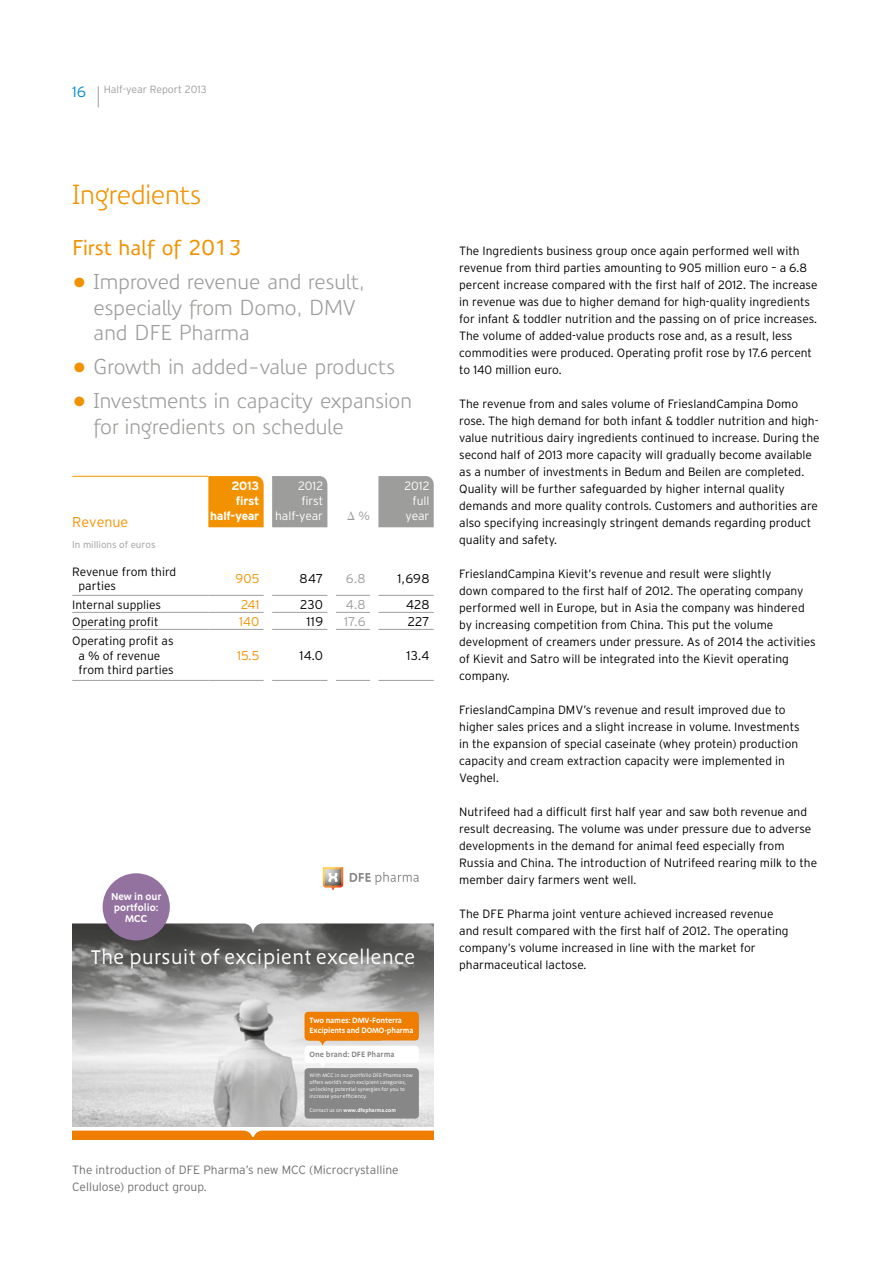
<style>
.page{position:relative;width:893px;height:1263px;background:#fff}
.page>*{position:absolute;margin:0;border:0;box-sizing:border-box;transform-origin:0 0}
.t1{font:27px "Precious Sans";letter-spacing:-.01em;color:#f39200}
.t2{font:21px/25.5px "Precious Sans";color:#9d9d9c}
.t3{font:500 21px "Precious Sans";color:#f39200}
.t4{font:20.55px "Megano LF";letter-spacing:.01em;color:#fff}
.t5{font:300 14.25px "Interstate";color:#f39200}
.t6{font:300 12.75px "Interstate";letter-spacing:.015em;color:#000}
.t7{font:300 12.75px "Interstate";color:#f39200}
.t8{font:300 12.75px "Interstate";color:#9d9d9c}
.t9{font:300 12px/17px "Interstate";color:#000}
.t10{font:300 12px/17px "Interstate";color:#706f6f}
.t11{font:300 12px/15px "Interstate";color:#fff;text-align:right}
.t12{font:700 12px/15px "Interstate";letter-spacing:-.02em;color:#fff;text-align:right}
.t13{font:300 12px "Interstate";color:#9d9d9c}
.t14{font:300 10.5px "Interstate";color:#9d9d9c}
.t15{font:600 10.35px/11.4px "Megano LF";color:#fff;text-align:center}
.t16{font:300 9.75px "Interstate";color:#9d9d9c}
.t17{font:600 7.95px/9.3px "Megano LF";letter-spacing:-.01em;color:#fff}
.t18{font:600 7.95px "Megano LF";letter-spacing:.01em;color:#878787}
.t19{font:5.25px/6.9px "Megano LF";letter-spacing:.01em;color:#fff}
.t20{font:600 5.25px "Megano LF";letter-spacing:.01em;color:#fff}
.s1{font-size:15px;color:#008bd2}
.s2{color:#f39200}
.s3{font-weight:400}
</style>
<div class="page">
<hr style="left:892px;top:0;width:1px;height:1263px;background:#ededed">
<img style="left:72px;top:933px;width:362px;height:194px">
<svg style="left:323px;top:867px;width:20px;height:23px"></svg>
<svg style="left:350px;top:872px;width:69px;height:13px"></svg>
<svg style="left:72px;top:914px;width:362px;height:19px"></svg>
<svg style="left:307px;top:1040px;width:76px;height:28px"></svg>
<div style="left:305px;top:1046px;width:114px;height:17px;background:#fff;border-radius:4px"></div>
<div style="left:305px;top:1012px;width:114px;height:28px;background:#ef7d00;border-radius:4px"></div>
<div style="left:305px;top:1068px;width:114px;height:50px;background:#878787;border-radius:4px"></div>
<div style="left:103px;top:873px;width:67px;height:67px;background:#9472a0;border-radius:50%"></div>
<svg style="left:72px;top:1130px;width:362px;height:10px;background:#f08612"></svg>
<svg style="left:98px;top:86px;width:1px;height:21px"></svg>
<div style="left:208px;top:476px;width:56px;height:51px;background:#f39200"></div>
<div style="left:272px;top:476px;width:55px;height:51px;background:#9d9d9c"></div>
<div style="left:378px;top:476px;width:56px;height:51px;background:#9d9d9c"></div>
<hr style="left:72px;top:476px;width:136px;height:1px;background:#f39200">
<hr style="left:72px;top:595px;width:136px;height:1px;background:#9d9d9c">
<hr style="left:208px;top:595px;width:56px;height:1px;background:#9d9d9c">
<hr style="left:272px;top:595px;width:55px;height:1px;background:#9d9d9c">
<hr style="left:336px;top:595px;width:34px;height:1px;background:#9d9d9c">
<hr style="left:378px;top:595px;width:56px;height:1px;background:#9d9d9c">
<hr style="left:72px;top:612px;width:136px;height:1px;background:#9d9d9c">
<hr style="left:208px;top:612px;width:56px;height:1px;background:#9d9d9c">
<hr style="left:272px;top:612px;width:55px;height:1px;background:#9d9d9c">
<hr style="left:336px;top:612px;width:34px;height:1px;background:#9d9d9c">
<hr style="left:378px;top:612px;width:56px;height:1px;background:#9d9d9c">
<hr style="left:72px;top:629px;width:136px;height:1px;background:#9d9d9c">
<hr style="left:208px;top:629px;width:56px;height:1px;background:#9d9d9c">
<hr style="left:272px;top:629px;width:55px;height:1px;background:#9d9d9c">
<hr style="left:336px;top:629px;width:34px;height:1px;background:#9d9d9c">
<hr style="left:378px;top:629px;width:56px;height:1px;background:#9d9d9c">
<hr style="left:72px;top:680px;width:136px;height:1px;background:#9d9d9c">
<hr style="left:208px;top:680px;width:56px;height:1px;background:#9d9d9c">
<hr style="left:272px;top:680px;width:55px;height:1px;background:#9d9d9c">
<hr style="left:336px;top:680px;width:34px;height:1px;background:#9d9d9c">
<hr style="left:378px;top:680px;width:56px;height:1px;background:#9d9d9c">
<p class="t14" style="left:72px;top:83px;width:136px"><span class="s1">16</span> Half-year Report 2013</p>
<h1 class="t1" style="left:72px;top:177px;width:130px">Ingredients</h1>
<h2 class="t3" style="left:72px;top:234px;width:171px">First half of 2013</h2>
<h2 class="t2" style="left:94px;top:269px;width:272px;text-indent:-21px"><span class="s2">•</span> Improved revenue and result, especially from Domo, DMV and DFE Pharma</h2>
<h2 class="t2" style="left:72px;top:354px;width:324px"><span class="s2">•</span> Growth in added-value products</h2>
<h2 class="t2" style="left:94px;top:388px;width:320px;text-indent:-21px"><span class="s2">•</span> Investments in capacity expansion for ingredients on schedule</h2>
<p class="t5" style="left:72px;top:514px;width:57px">Revenue</p>
<p class="t12" style="left:210px;top:479px;width:51px">2013 first half-year</p>
<p class="t11" style="left:275px;top:479px;width:50px">2012 first half-year</p>
<p class="t13" style="left:358px;top:509px;width:13px">%</p>
<p class="t11" style="left:405px;top:479px;width:26px">2012 full year</p>
<p class="t16" style="left:72px;top:539px;width:85px">In millions of euros</p>
<p class="t9" style="left:79px;top:564px;width:99px;line-height:14.4px;text-indent:-6px">Revenue from third parties</p>
<p class="t7" style="left:236px;top:571px;width:25px">905</p>
<p class="t6" style="left:300px;top:571px;width:25px">847</p>
<p class="t8" style="left:346px;top:571px;width:21px">6.8</p>
<p class="t6" style="left:398px;top:571px;width:33px">1,698</p>
<p class="t9" style="left:72px;top:596px;width:90px">Internal supplies</p>
<p class="t7" style="left:241px;top:597px;width:20px">241</p>
<p class="t6" style="left:300px;top:597px;width:24px">230</p>
<p class="t8" style="left:346px;top:597px;width:21px">4.8</p>
<p class="t6" style="left:406px;top:597px;width:25px">428</p>
<p class="t9" style="left:72px;top:613px;width:88px">Operating profit</p>
<p class="t7" style="left:239px;top:614px;width:22px">140</p>
<p class="t6" style="left:307px;top:614px;width:18px">119</p>
<p class="t8" style="left:344px;top:614px;width:23px">17.6</p>
<p class="t6" style="left:408px;top:614px;width:23px">227</p>
<p class="t9" style="left:72px;top:634px;width:103px;line-height:14.4px;text-align:center">Operating profit as a % of revenue from third parties</p>
<p class="t7" style="left:237px;top:648px;width:24px">15.5</p>
<p class="t6" style="left:299px;top:648px;width:25px">14.0</p>
<p class="t6" style="left:406px;top:648px;width:24px">13.4</p>
<p class="t15" style="left:111px;top:890px;width:52px">New in our portfolio:<br>MCC</p>
<h3 class="t4" style="left:91px;top:945px;width:326px">The pursuit of excipient excellence</h3>
<p class="t17" style="left:309px;top:1016px;width:105px">Two names: DMV-Fonterra<br>Excipients and DOMO-pharma</p>
<p class="t19" style="left:309px;top:1072px;width:105px">With MCC in our portfolio DFE Pharma now offers world’s main excipient categories, unlocking potential synergies for you to increase your efficiency.</p>
<p class="t20" style="left:309px;top:1107px;width:88px"><span class="s3">Contact us on</span> www.dfepharma.com</p>
<p class="t18" style="left:309px;top:1050px;width:87px">One brand: DFE Pharma</p>
<p class="t10" style="left:72px;top:1161px;width:328px">The introduction of DFE Pharma’s new MCC (Microcrystalline<br>Cellulose) product group.</p>
<p class="t9" style="left:459px;top:242px;width:360px">The Ingredients business group once again performed well with revenue from third parties amounting to 905 million euro – a 6.8 percent increase compared with the first half of 2012. The increase in revenue was due to higher demand for high-quality ingredients for infant &amp; toddler nutrition and the passing on of price increases.<br>The volume of added-value products rose and, as a result, less commodities were produced. Operating profit rose by 17.6 percent to 140 million euro.</p>
<p class="t9" style="left:459px;top:395px;width:362px">The revenue from and sales volume of FrieslandCampina Domo rose. The high demand for both infant &amp; toddler nutrition and high&shy;value nutritious dairy ingredients continued to increase. During the second half of 2013 more capacity will gradually become available as a number of investments in Bedum and Beilen are completed.<br>Quality will be further safeguarded by higher internal quality demands and more quality controls. Customers and authorities are also specifying increasingly stringent demands regarding product quality and safety.</p>
<p class="t9" style="left:459px;top:565px;width:358px">FrieslandCampina Kievit’s revenue and result were slightly<br>down compared to the first half of 2012. The operating company performed well in Europe, but in Asia the company was hindered by increasing competition from China. This put the volume development of creamers under pressure. As of 2014 the activities of Kievit and Satro will be integrated into the Kievit operating company.</p>
<p class="t9" style="left:459px;top:701px;width:342px">FrieslandCampina DMV’s revenue and result improved due to higher sales prices and a slight increase in volume. Investments in the expansion of special caseinate (whey protein) production capacity and cream extraction capacity were implemented in Veghel.</p>
<p class="t9" style="left:459px;top:803px;width:359px">Nutrifeed had a difficult first half year and saw both revenue and result decreasing. The volume was under pressure due to adverse developments in the demand for animal feed especially from Russia and China. The introduction of Nutrifeed rearing milk to the member dairy farmers went well.</p>
<p class="t9" style="left:459px;top:906px;width:331px">The DFE Pharma joint venture achieved increased revenue and result compared with the first half of 2012. The operating company’s volume increased in line with the market for pharmaceutical lactose.</p>
</div>
